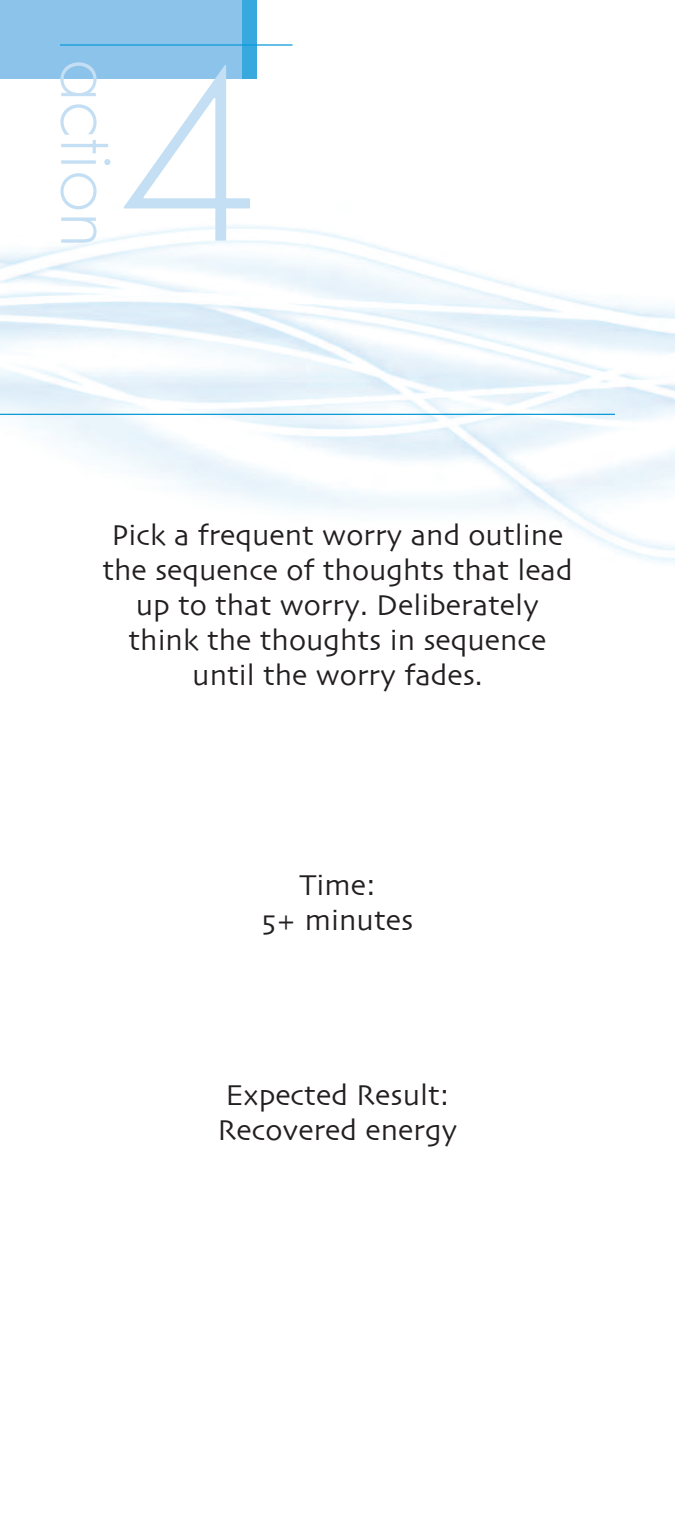
<style>
.page{position:relative;width:675px;height:1530px;background:#fff}
.page>*{position:absolute;margin:0;border:0;box-sizing:border-box;transform-origin:0 0}
.t1{font:300 225px "Futura";color:#c4dff3}
.t2{font:300 75px "Futura";color:#c4dff3}
.t3{font:30px/35px "Skia";color:#231f20;text-align:center}
</style>
<div class="page">
<div style="left:215px;top:0;width:42px;height:79px;background:#37a9df"></div>
<div style="left:0;top:0;width:242px;height:79px;background:#8cc3ea"></div>
<hr style="left:0;top:414px;width:615px;height:1px;background:#089ad9">
<hr style="left:60px;top:44px;width:232px;height:2px;background:#089ad9">
<h2 class="t2" style="left:123px;top:60px;width:190px;rotate:90deg">action</h2>
<h1 class="t1" style="left:121px;top:55px;width:141px">4</h1>
<p class="t3" style="left:102px;top:519px;width:472px">Pick a frequent worry and outline the sequence of thoughts that lead up to that worry. Deliberately think the thoughts in sequence until the worry fades.</p>
<p class="t3" style="left:262px;top:869px;width:153px">Time:<br>5+ minutes</p>
<p class="t3" style="left:217px;top:1079px;width:242px;text-align:left">Expected Result:<br>Recovered energy</p>
</div>
